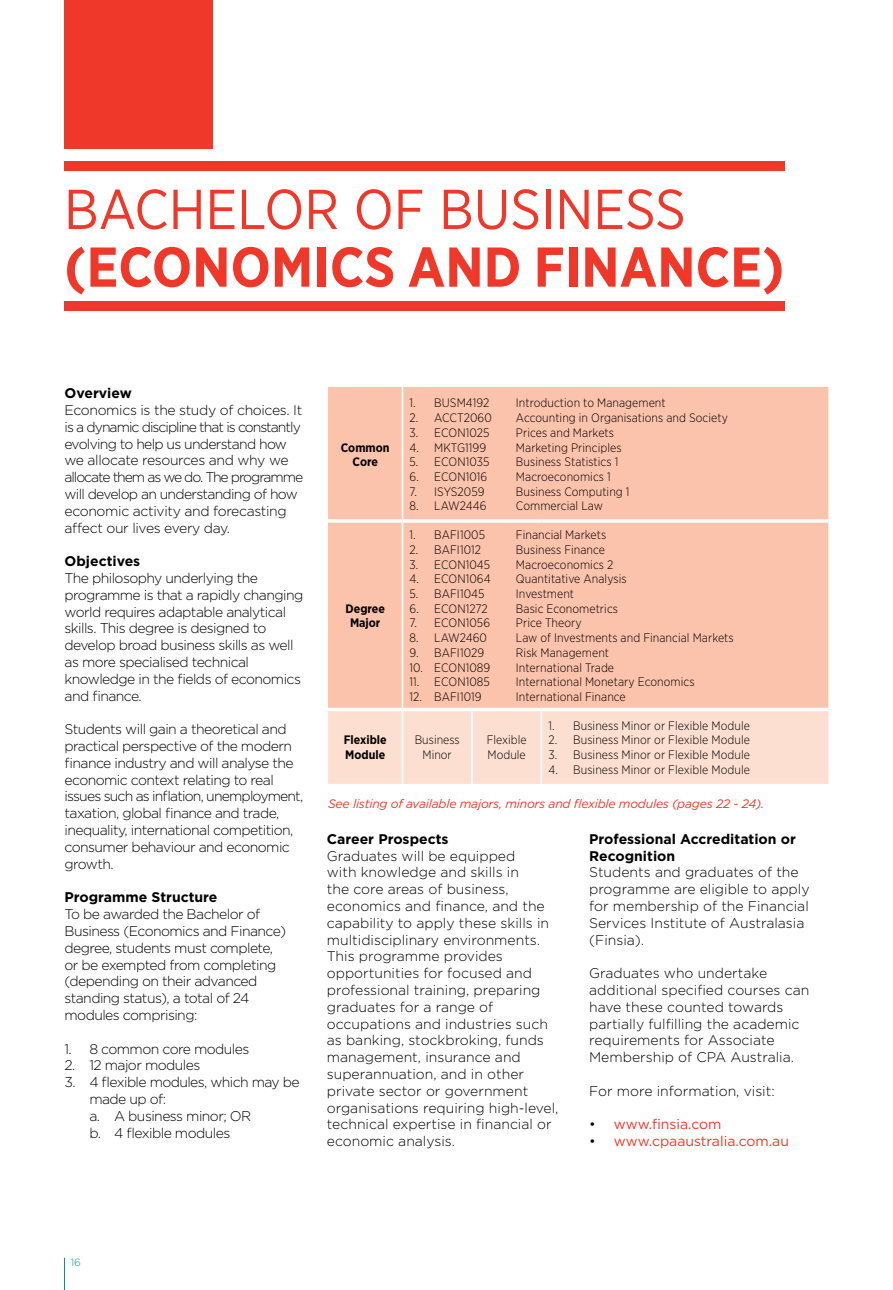
<style>
.page{position:relative;width:893px;height:1290px;background:#fff}
.page>*{position:absolute;margin:0;border:0;box-sizing:border-box;transform-origin:0 0}
.t1{font:700 56px "Gotham Narrow";color:#ef3829}
.t2{font:56px "Gotham Narrow";color:#ef3829}
.t3{font:300 14px/16.8px "Gotham";letter-spacing:-.04em;color:#000}
.t4{font:300 14px/16.8px "Gotham";color:#000}
.t5{font:700 14px/16.8px "Gotham";color:#000}
.t6{font:14px "Gotham";color:#ef3829}
.t7{font:300 12.25px/14.7px "Gotham Narrow";letter-spacing:.005em;color:#000}
.t8{font:italic 12.25px "Gotham";letter-spacing:-.02em;color:#ef3829}
.t9{font:700 12.25px/14.7px "Gotham Narrow";color:#000;text-align:center}
.t10{font:300 10.5px "Gotham";color:#009597}
.s1{font-weight:300;color:#000}
</style>
<div class="page">
<hr style="left:64px;top:1258px;width:1px;height:32px;background:#009597">
<div style="left:64px;top:301px;width:721px;height:10px;background:#ef3829"></div>
<div style="left:64px;top:162px;width:721px;height:9px;background:#ef3829"></div>
<div style="left:64px;top:0;width:149px;height:149px;background:#ef3829"></div>
<div style="left:328px;top:387px;width:500px;height:321px;background:#fbc2ac"></div>
<div style="left:328px;top:711px;width:500px;height:73px;background:#fddfd1"></div>
<hr style="left:402px;top:387px;width:1px;height:132px;background:#fff">
<hr style="left:402px;top:523px;width:1px;height:185px;background:#fff">
<svg style="left:328px;top:519px;width:74px;height:4px"></svg>
<hr style="left:402px;top:711px;width:1px;height:73px;background:#fff">
<hr style="left:471px;top:711px;width:2px;height:73px;background:#fff">
<svg style="left:402px;top:519px;width:70px;height:4px"></svg>
<svg style="left:472px;top:519px;width:37px;height:4px"></svg>
<svg style="left:509px;top:519px;width:32px;height:4px"></svg>
<svg style="left:541px;top:519px;width:287px;height:4px"></svg>
<hr style="left:540px;top:711px;width:2px;height:73px;background:#fff">
<h1 class="t2" style="left:64px;top:174px;width:623px">BACHELOR OF BUSINESS</h1>
<h1 class="t1" style="left:64px;top:231px;width:722px">(ECONOMICS AND FINANCE)</h1>
<p class="t5" style="left:65px;top:385px;width:69px">Overview</p>
<p class="t3" style="left:65px;top:401px;width:240px">Economics is the study of choices. It is a dynamic discipline that is constantly evolving to help us understand how we allocate resources and why we allocate them as we do. The programme will develop an understanding of how economic activity and forecasting affect our lives every day.</p>
<p class="t5" style="left:65px;top:553px;width:77px">Objectives</p>
<p class="t3" style="left:65px;top:569px;width:240px">The philosophy underlying the programme is that a rapidly changing world requires adaptable analytical skills. This degree is designed to develop broad business skills as well as more specialised technical knowledge in the fields of economics and finance.</p>
<p class="t3" style="left:65px;top:720px;width:240px">Students will gain a theoretical and practical perspective of the modern finance industry and will analyse the economic context relating to real issues such as inflation, unemployment, taxation, global finance and trade, inequality, international competition, consumer behaviour and economic growth.</p>
<p class="t5" style="left:65px;top:889px;width:154px">Programme Structure</p>
<p class="t3" style="left:65px;top:905px;width:223px">To be awarded the Bachelor of<br>Business (Economics and Finance) degree, students must complete, or be exempted from completing (depending on their advanced standing status), a total of 24 modules comprising:</p>
<p class="t3" style="left:65px;top:1040px;width:186px">1. 8 common core modules</p>
<p class="t3" style="left:65px;top:1056px;width:137px">2. 12 major modules</p>
<p class="t3" style="left:89px;top:1073px;width:212px;text-indent:-25px">3. 4 flexible modules, which may be made up of:<br>a. A business minor; OR<br>b. 4 flexible modules</p>
<p class="t9" style="left:341px;top:440px;width:50px">Common<br>Core</p>
<p class="t9" style="left:346px;top:601px;width:41px">Degree<br>Major</p>
<p class="t7" style="left:409px;top:395px;width:81px">1. BUSM4192</p>
<p class="t7" style="left:409px;top:410px;width:84px">2. ACCT2060</p>
<p class="t7" style="left:409px;top:425px;width:81px">3. ECON1025</p>
<p class="t7" style="left:409px;top:439px;width:78px">4. MKTG1199</p>
<p class="t7" style="left:409px;top:454px;width:81px">5. ECON1035</p>
<p class="t7" style="left:409px;top:469px;width:79px">6. ECON1016</p>
<p class="t7" style="left:409px;top:484px;width:77px">7. ISYS2059</p>
<p class="t7" style="left:409px;top:498px;width:79px">8. LAW2446</p>
<p class="t7" style="left:409px;top:527px;width:77px">1. BAFI1005</p>
<p class="t7" style="left:409px;top:542px;width:73px">2. BAFI1012</p>
<p class="t7" style="left:409px;top:557px;width:82px">3. ECON1045</p>
<p class="t7" style="left:409px;top:571px;width:83px">4. ECON1064</p>
<p class="t7" style="left:409px;top:586px;width:77px">5. BAFI1045</p>
<p class="t7" style="left:409px;top:601px;width:80px">6. ECON1272</p>
<p class="t7" style="left:409px;top:615px;width:82px">7. ECON1056</p>
<p class="t7" style="left:409px;top:630px;width:79px">8. LAW2460</p>
<p class="t7" style="left:409px;top:645px;width:76px">9. BAFI1029</p>
<p class="t7" style="left:409px;top:660px;width:82px">10. ECON1089</p>
<p class="t7" style="left:409px;top:674px;width:82px">11. ECON1085</p>
<p class="t7" style="left:409px;top:689px;width:74px">12. BAFI1019</p>
<p class="t7" style="left:516px;top:395px;width:213px">Introduction to Management<br>Accounting in Organisations and Society<br>Prices and Markets<br>Marketing Principles<br>Business Statistics 1<br>Macroeconomics 1<br>Business Computing 1<br>Commercial Law</p>
<p class="t7" style="left:516px;top:527px;width:219px">Financial Markets<br>Business Finance<br>Macroeconomics 2<br>Quantitative Analysis<br>Investment<br>Basic Econometrics<br>Price Theory<br>Law of Investments and Financial Markets<br>Risk Management<br>International Trade<br>International Monetary Economics<br>International Finance</p>
<p class="t7" style="left:548px;top:717px;width:203px">1. Business Minor or Flexible Module</p>
<p class="t7" style="left:548px;top:732px;width:203px">2. Business Minor or Flexible Module</p>
<p class="t7" style="left:548px;top:747px;width:203px">3. Business Minor or Flexible Module</p>
<p class="t7" style="left:548px;top:762px;width:203px">4. Business Minor or Flexible Module</p>
<p class="t8" style="left:328px;top:796px;width:438px">See listing of available majors, minors and flexible modules (pages 22 - 24).</p>
<p class="t9" style="left:344px;top:732px;width:44px;text-align:left">Flexible<br>Module</p>
<p class="t7" style="left:415px;top:732px;width:46px;text-align:center">Business<br>Minor</p>
<p class="t7" style="left:487px;top:732px;width:41px">Flexible<br>Module</p>
<p class="t5" style="left:327px;top:830px;width:123px">Career Prospects</p>
<p class="t4" style="left:327px;top:847px;width:233px">Graduates will be equipped<br>with knowledge and skills in<br>the core areas of business, economics and finance, and the capability to apply these skills in multidisciplinary environments.<br>This programme provides opportunities for focused and professional training, preparing graduates for a range of occupations and industries such as banking, stockbroking, funds management, insurance and superannuation, and in other private sector or government organisations requiring high-level, technical expertise in financial or economic analysis.</p>
<p class="t5" style="left:589px;top:830px;width:208px">Professional Accreditation or<br>Recognition</p>
<p class="t4" style="left:589px;top:863px;width:222px">Students and graduates of the programme are eligible to apply for membership of the Financial<br>Services Institute of Australasia (Finsia).</p>
<p class="t4" style="left:589px;top:964px;width:222px">Graduates who undertake additional specified courses can have these counted towards partially fulfilling the academic requirements for Associate<br>Membership of CPA Australia.</p>
<p class="t4" style="left:589px;top:1082px;width:187px">For more information, visit:</p>
<p class="t6" style="left:589px;top:1115px;width:134px"><span class="s1">•</span> www.finsia.com</p>
<p class="t6" style="left:589px;top:1132px;width:201px"><span class="s1">•</span> www.cpaaustralia.com.au</p>
<p class="t10" style="left:71px;top:1256px;width:12px">16</p>
</div>
